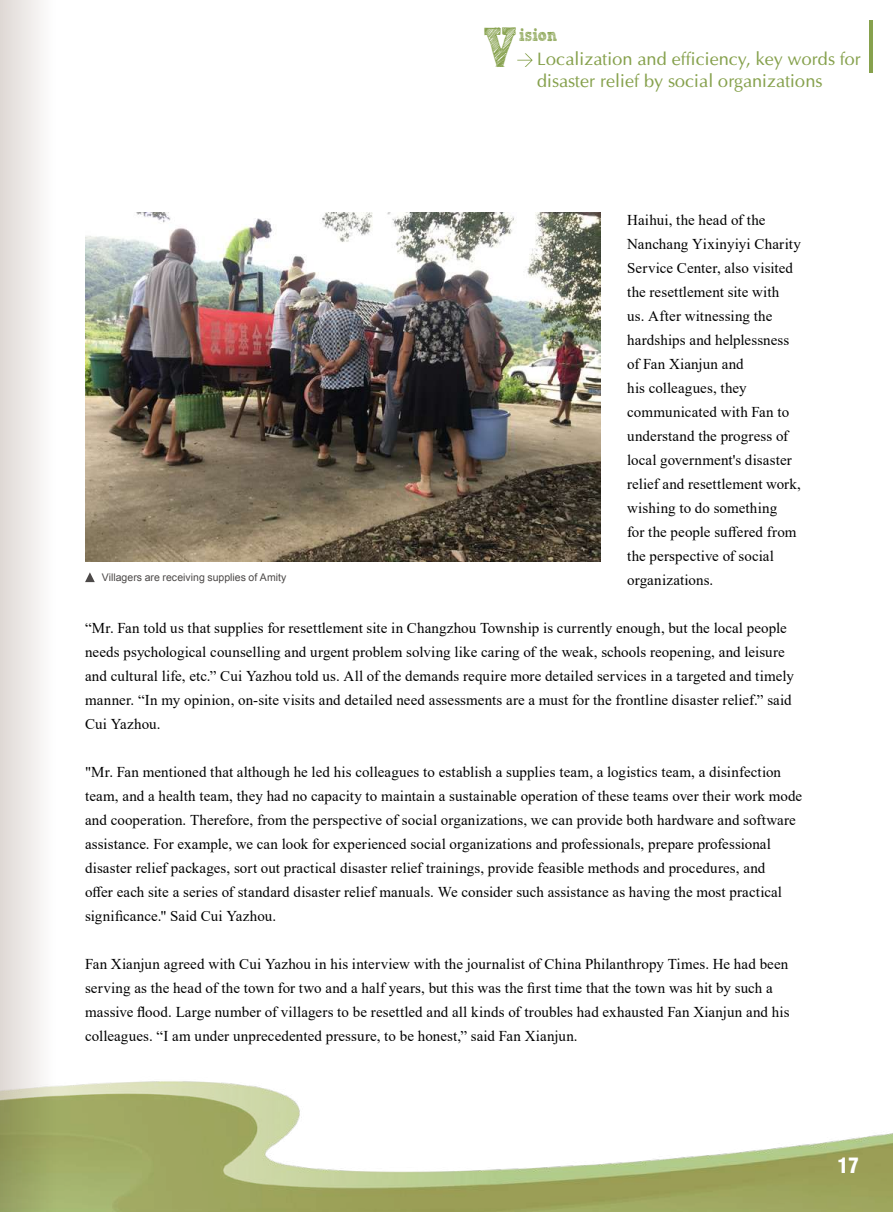
<style>
.page{position:relative;width:893px;height:1212px;background:#fff}
.page>*{position:absolute;margin:0;border:0;box-sizing:border-box;transform-origin:0 0}
.t1{font:56.25px "Sketch Rockwell";color:#86a14d;scale:.8 1}
.t2{font:900 condensed 21px "Helvetica LT";color:#fff}
.t3{font:18px/21.6px "Optima";color:#86a14d}
.t4{font:18px "Sketch Rockwell";color:#86a14d;scale:.83 1}
.t5{font:15px/24px "Times New Roman";letter-spacing:.005em;color:#000}
.t6{font:10.5px "Arial";color:#4c4948}
</style>
<div class="page">
<img style="left:57px;top:1081px;width:836px;height:131px">
<svg style="left:0;top:0;width:57px;height:1212px"></svg>
<img style="left:85px;top:213px;width:516px;height:348px">
<hr style="left:870px;top:20px;width:3px;height:52px;background:#86a14d">
<svg style="left:517px;top:53px;width:16px;height:14px"></svg>
<svg style="left:85px;top:572px;width:10px;height:10px"></svg>
<h1 class="t1" style="left:483px;top:16px;width:43px">V</h1>
<p class="t4" style="left:519px;top:25px;width:48px">ision</p>
<p class="t3" style="left:537px;top:48px;width:325px">Localization and efficiency, key words for disaster relief by social organizations</p>
<p class="t5" style="left:627px;top:208px;width:175px">Haihui, the head of the<br>Nanchang Yixinyiyi Charity<br>Service Center, also visited the resettlement site with<br>us. After witnessing the hardships and helplessness of Fan Xianjun and<br>his colleagues, they communicated with Fan to understand the progress of local government's disaster relief and resettlement work, wishing to do something<br>for the people suffered from the perspective of social organizations.</p>
<p class="t5" style="left:85px;top:616px;width:710px">“Mr. Fan told us that supplies for resettlement site in Changzhou Township is currently enough, but the local people needs psychological counselling and urgent problem solving like caring of the weak, schools reopening, and leisure and cultural life, etc.” Cui Yazhou told us. All of the demands require more detailed services in a targeted and timely manner. “In my opinion, on-site visits and detailed need assessments are a must for the frontline disaster relief.” said Cui Yazhou.</p>
<p class="t5" style="left:85px;top:760px;width:719px">"Mr. Fan mentioned that although he led his colleagues to establish a supplies team, a logistics team, a disinfection team, and a health team, they had no capacity to maintain a sustainable operation of these teams over their work mode and cooperation. Therefore, from the perspective of social organizations, we can provide both hardware and software assistance. For example, we can look for experienced social organizations and professionals, prepare professional disaster relief packages, sort out practical disaster relief trainings, provide feasible methods and procedures, and<br>offer each site a series of standard disaster relief manuals. We consider such assistance as having the most practical significance." Said Cui Yazhou.</p>
<p class="t5" style="left:85px;top:952px;width:706px">Fan Xianjun agreed with Cui Yazhou in his interview with the journalist of China Philanthropy Times. He had been serving as the head of the town for two and a half years, but this was the first time that the town was hit by such a massive flood. Large number of villagers to be resettled and all kinds of troubles had exhausted Fan Xianjun and his colleagues. “I am under unprecedented pressure, to be honest,” said Fan Xianjun.</p>
<p class="t6" style="left:102px;top:571px;width:186px">Villagers are receiving supplies of Amity</p>
<h2 class="t2" style="left:838px;top:1152px;width:22px">17</h2>
</div>
